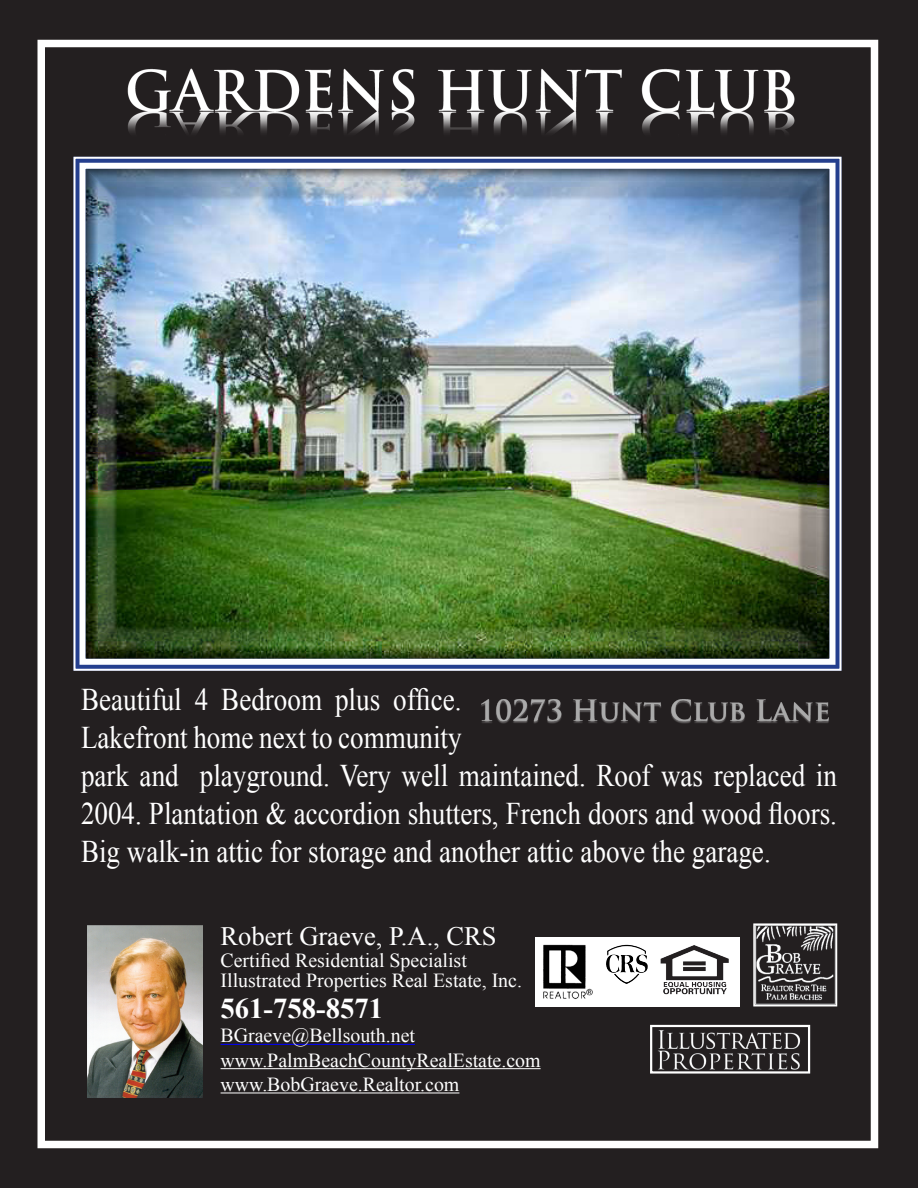
<style>
.page{position:relative;width:918px;height:1188px;background:#fff}
.page>*{position:absolute;margin:0;border:0;box-sizing:border-box;transform-origin:0 0}
.t1{font:31.5px/37.8px "Times New Roman";color:#fff;scale:.86 1}
.t2{font:700 28.65px "Times New Roman";color:#fff}
.t3{font:26.55px "Times New Roman";color:#fff}
.t4{font:19.95px "Times New Roman";color:#fff}
</style>
<div class="page">
<div style="left:1px;top:1px;width:916px;height:1186px;background:#231f20"></div>
<img style="left:79px;top:0;width:756px;height:133px">
<img style="left:73px;top:156px;width:769px;height:515px">
<div style="left:80px;top:163px;width:756px;height:502px;border:6px solid #fff"></div>
<img style="left:481px;top:699px;width:348px;height:25px">
<div style="left:0;top:908px;width:918px;height:262px;background:#231f20"></div>
<hr style="left:221px;top:1044px;width:194px;height:1px;background:#00f">
<hr style="left:221px;top:1068px;width:320px;height:1px;background:#fff">
<hr style="left:221px;top:1092px;width:238px;height:1px;background:#fff">
<div style="left:535px;top:937px;width:205px;height:70px;background:#fff"></div>
<img style="left:543px;top:944px;width:50px;height:55px">
<img style="left:606px;top:945px;width:40px;height:28px">
<img style="left:88px;top:926px;width:114px;height:171px">
<div style="left:83px;top:921px;width:124px;height:181px;border:4px solid #231f20"></div>
<img style="left:658px;top:1030px;width:143px;height:40px">
<div style="left:650px;top:1025px;width:160px;height:49px;border:2px solid #fff"></div>
<img style="left:660px;top:945px;width:69px;height:50px">
<img style="left:756px;top:926px;width:78px;height:77px">
<div style="left:753px;top:923px;width:84px;height:83px;border:2px solid #fff"></div>
<div style="left:38px;top:40px;width:840px;height:1108px;border:8px solid #fff"></div>
<p class="t1" style="left:81px;top:680px;width:881px">Beautiful 4 Bedroom plus office.<br>Lakefront home next to community<br>park and playground. Very well maintained. Roof was replaced in 2004. Plantation &amp; accordion shutters, French doors and wood floors.<br>Big walk-in attic for storage and another attic above the garage.</p>
<p class="t3" style="left:221px;top:918px;width:278px">Robert Graeve, P.A., CRS</p>
<p class="t4" style="left:221px;top:947px;width:248px">Certified Residential Specialist</p>
<p class="t4" style="left:221px;top:967px;width:303px">Illustrated Properties Real Estate, Inc.</p>
<p class="t2" style="left:221px;top:989px;width:164px">561-758-8571</p>
<p class="t4" style="left:221px;top:1022px;width:196px">BGraeve@Bellsouth.net</p>
<p class="t4" style="left:221px;top:1046px;width:322px">www.PalmBeachCountyRealEstate.com</p>
<p class="t4" style="left:221px;top:1071px;width:240px">www.BobGraeve.Realtor.com</p>
</div>
